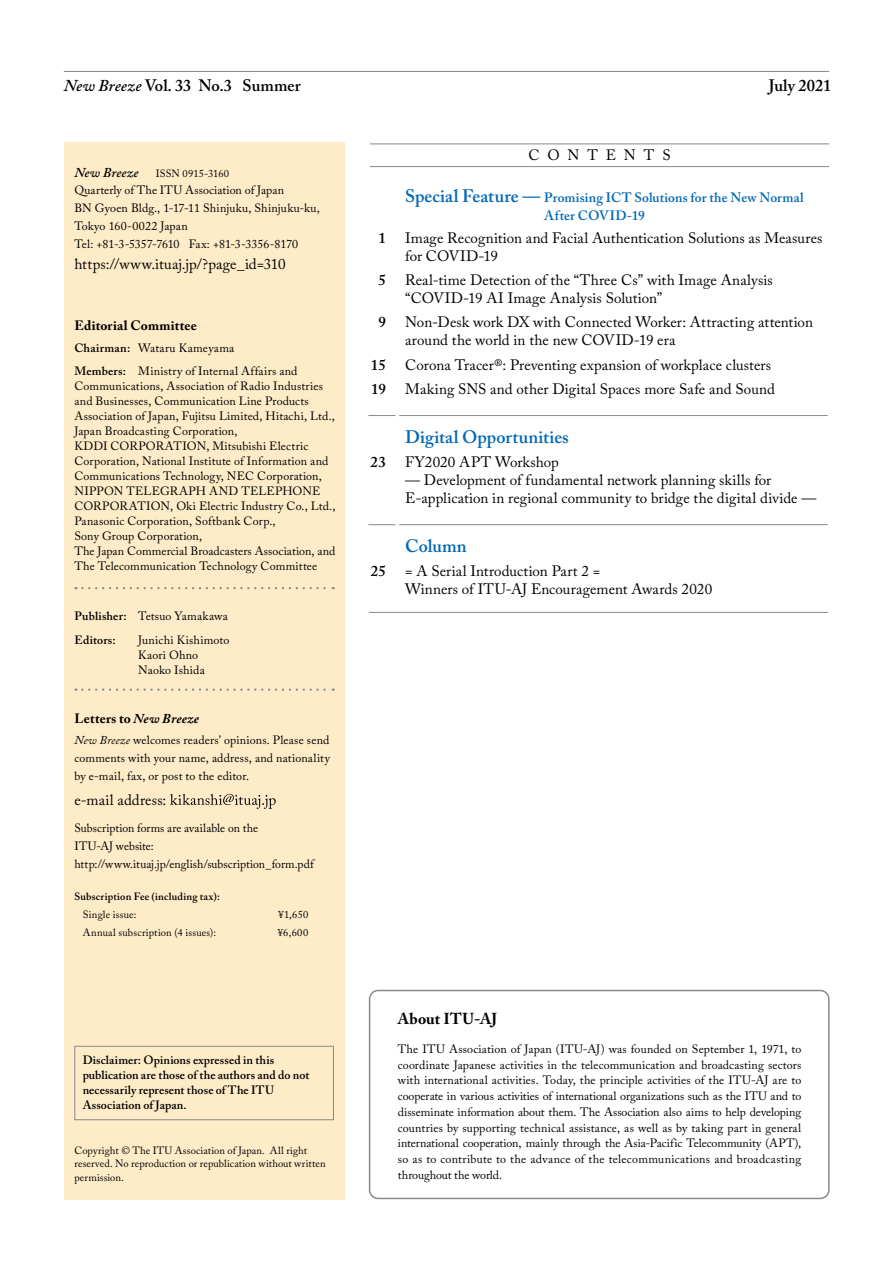
<style>
.page{position:relative;width:893px;height:1263px;background:#fff}
.page>*{position:absolute;margin:0;border:0;box-sizing:border-box;transform-origin:0 0}
.t1{font:600 18px "Adobe Caslon Pro";letter-spacing:.005em;color:#0068b7}
.t2{font:600 16.5px "Adobe Caslon Pro";color:#000}
.t3{font:700 15.75px "Adobe Caslon Pro";letter-spacing:.01em;color:#000}
.t4{font:15px/18px "Adobe Caslon Pro";letter-spacing:.005em;color:#000}
.t5{font:600 15px "Adobe Caslon Pro";letter-spacing:.015em;color:#000}
.t6{font:15px "Adobe Caslon Pro";letter-spacing:.53em;color:#000}
.t7{font:600 13.5px/18px "Adobe Caslon Pro";letter-spacing:.01em;color:#0068b7}
.t8{font:700 13.5px "Adobe Caslon Pro";letter-spacing:.015em;color:#000}
.t9{font:italic 600 13.5px "Adobe Caslon Pro";letter-spacing:.015em;color:#000}
.t10{font:12px/15px "Adobe Caslon Pro";letter-spacing:.01em;color:#000}
.t11{font:600 12px/15px "Adobe Caslon Pro";letter-spacing:.005em;color:#000}
.t12{font:10.5px/13.5px "Adobe Caslon Pro";letter-spacing:.01em;color:#000}
.t13{font:600 10.5px "Adobe Caslon Pro";letter-spacing:.02em;color:#000}
.s1{font-style:italic}
.s2{font-weight:600}
.s3{font-weight:400}
.s4{font-size:18px}
</style>
<div class="page">
<hr style="left:64px;top:71px;width:765px;height:1px;background:#898989">
<div style="left:64px;top:142px;width:280px;height:1057px;background:#feebc8"></div>
<div style="left:369px;top:990px;width:461px;height:209px;border:2px solid #898989;border-radius:9px"></div>
<hr style="left:370px;top:144px;width:459px;height:1px;background:#898989">
<hr style="left:370px;top:166px;width:459px;height:1px;background:#898989">
<svg style="left:76px;top:587px;width:258px;height:2px"></svg>
<svg style="left:76px;top:688px;width:258px;height:3px"></svg>
<svg style="left:170px;top:794px;width:106px;height:15px"></svg>
<svg style="left:368px;top:415px;width:27px;height:1px"></svg>
<hr style="left:399px;top:415px;width:429px;height:1px;background:#898989">
<svg style="left:368px;top:524px;width:27px;height:1px"></svg>
<hr style="left:399px;top:524px;width:429px;height:1px;background:#898989">
<hr style="left:369px;top:612px;width:459px;height:1px;background:#898989">
<div style="left:74px;top:1046px;width:260px;height:74px;border:1px solid #898989"></div>
<h2 class="t2" style="left:64px;top:76px;width:238px"><span class="s1">New Breeze</span> Vol. 33 No.3 Summer</h2>
<h2 class="t2" style="left:769px;top:76px;width:64px">July 2021</h2>
<p class="t9" style="left:74px;top:165px;width:66px">New Breeze</p>
<p class="t12" style="left:156px;top:167px;width:75px">ISSN 0915-3160</p>
<p class="t10" style="left:74px;top:181px;width:247px;line-height:18px">Quarterly of The ITU Association of Japan<br>BN Gyoen Bldg., 1-17-11 Shinjuku, Shinjuku-ku, Tokyo 160-0022 Japan<br>Tel: +81-3-5357-7610 Fax: +81-3-3356-8170</p>
<p class="t4" style="left:74px;top:254px;width:213px">https://www.ituaj.jp/?page_id=310</p>
<p class="t8" style="left:74px;top:317px;width:124px">Editorial Committee</p>
<p class="t10" style="left:74px;top:336px;width:225px;line-height:23.5px"><span class="s2">Chairman:</span> Wataru Kameyama<br><span class="s2">Members:</span> Ministry of Internal Affairs and</p>
<p class="t10" style="left:74px;top:379px;width:262px">Communications, Association of Radio Industries and Businesses, Communication Line Products Association of Japan, Fujitsu Limited, Hitachi, Ltd., Japan Broadcasting Corporation,<br>KDDI CORPORATION, Mitsubishi Electric Corporation, National Institute of Information and Communications Technology, NEC Corporation, NIPPON TELEGRAPH AND TELEPHONE CORPORATION, Oki Electric Industry Co., Ltd., Panasonic Corporation, Softbank Corp.,<br>Sony Group Corporation,<br>The Japan Commercial Broadcasters Association, and The Telecommunication Technology Committee</p>
<p class="t11" style="left:74px;top:604px;width:155px;line-height:23.5px">Publisher: <span class="s3">Tetsuo Yamakawa<br></span>Editors:</p>
<p class="t10" style="left:138px;top:632px;width:93px">Junichi Kishimoto<br>Kaori Ohno<br>Naoko Ishida</p>
<p class="t8" style="left:74px;top:710px;width:126px">Letters to <span class="s1">New Breeze</span></p>
<p class="t10" style="left:74px;top:731px;width:257px;line-height:18px;text-align:justify"><span class="s1">New Breeze</span> welcomes readers’ opinions. Please send comments with your name, address, and nationality by e-mail, fax, or post to the editor.</p>
<p class="t4" style="left:74px;top:790px;width:93px">e-mail address:</p>
<p class="t10" style="left:74px;top:819px;width:241px;line-height:18px">Subscription forms are available on the<br>ITU-AJ website: http://www.ituaj.jp/english/subscription_form.pdf</p>
<p class="t13" style="left:74px;top:890px;width:147px">Subscription Fee (including tax):</p>
<p class="t12" style="left:83px;top:907px;width:55px">Single issue:</p>
<p class="t12" style="left:279px;top:907px;width:31px">¥1,650</p>
<p class="t12" style="left:83px;top:925px;width:135px">Annual subscription (4 issues):</p>
<p class="t12" style="left:278px;top:925px;width:32px">¥6,600</p>
<p class="t11" style="left:83px;top:1053px;width:228px">Disclaimer: Opinions expressed in this publication are those of the authors and do not necessarily represent those of The ITU Association of Japan.</p>
<p class="t12" style="left:74px;top:1143px;width:253px">Copyright © The ITU Association of Japan. All right reserved. No reproduction or republication without written permission.</p>
<p class="t6" style="left:529px;top:146px;width:143px">CONTENTS</p>
<p class="t7" style="left:544px;top:189px;width:261px;text-indent:-139px"><span class="s4">Special Feature —</span> Promising ICT Solutions for the New Normal<br>After COVID-19</p>
<p class="t5" style="left:378px;top:229px;width:9px">1</p>
<p class="t4" style="left:405px;top:228px;width:419px">Image Recognition and Facial Authentication Solutions as Measures for COVID-19</p>
<p class="t5" style="left:378px;top:271px;width:9px">5</p>
<p class="t4" style="left:405px;top:271px;width:369px">Real-time Detection of the “Three Cs” with Image Analysis “COVID-19 AI Image Analysis Solution”</p>
<p class="t5" style="left:378px;top:313px;width:9px">9</p>
<p class="t4" style="left:405px;top:313px;width:409px">Non-Desk work DX with Connected Worker: Attracting attention around the world in the new COVID-19 era</p>
<p class="t5" style="left:371px;top:356px;width:17px">15</p>
<p class="t4" style="left:405px;top:355px;width:368px">Corona Tracer®: Preventing expansion of workplace clusters</p>
<p class="t5" style="left:371px;top:380px;width:16px">19</p>
<p class="t4" style="left:405px;top:380px;width:371px">Making SNS and other Digital Spaces more Safe and Sound</p>
<h1 class="t1" style="left:405px;top:426px;width:165px">Digital Opportunities</h1>
<p class="t5" style="left:371px;top:453px;width:17px">23</p>
<p class="t4" style="left:405px;top:453px;width:155px">FY2020 APT Workshop</p>
<p class="t4" style="left:405px;top:471px;width:413px">— Development of fundamental network planning skills for<br>E-application in regional community to bridge the digital divide —</p>
<h1 class="t1" style="left:405px;top:535px;width:63px">Column</h1>
<p class="t5" style="left:371px;top:562px;width:17px">25</p>
<p class="t4" style="left:405px;top:562px;width:309px">= A Serial Introduction Part 2 =<br>Winners of ITU-AJ Encouragement Awards 2020</p>
<h3 class="t3" style="left:398px;top:1009px;width:101px">About ITU-AJ</h3>
<p class="t10" style="left:398px;top:1041px;width:405px;line-height:15.8px;text-align:justify">The ITU Association of Japan (ITU-AJ) was founded on September 1, 1971, to coordinate Japanese activities in the telecommunication and broadcasting sectors with international activities. Today, the principle activities of the ITU-AJ are to cooperate in various activities of international organizations such as the ITU and to disseminate information about them. The Association also aims to help developing countries by supporting technical assistance, as well as by taking part in general international cooperation, mainly through the Asia-Pacific Telecommunity (APT), so as to contribute to the advance of the telecommunications and broadcasting throughout the world.</p>
</div>
